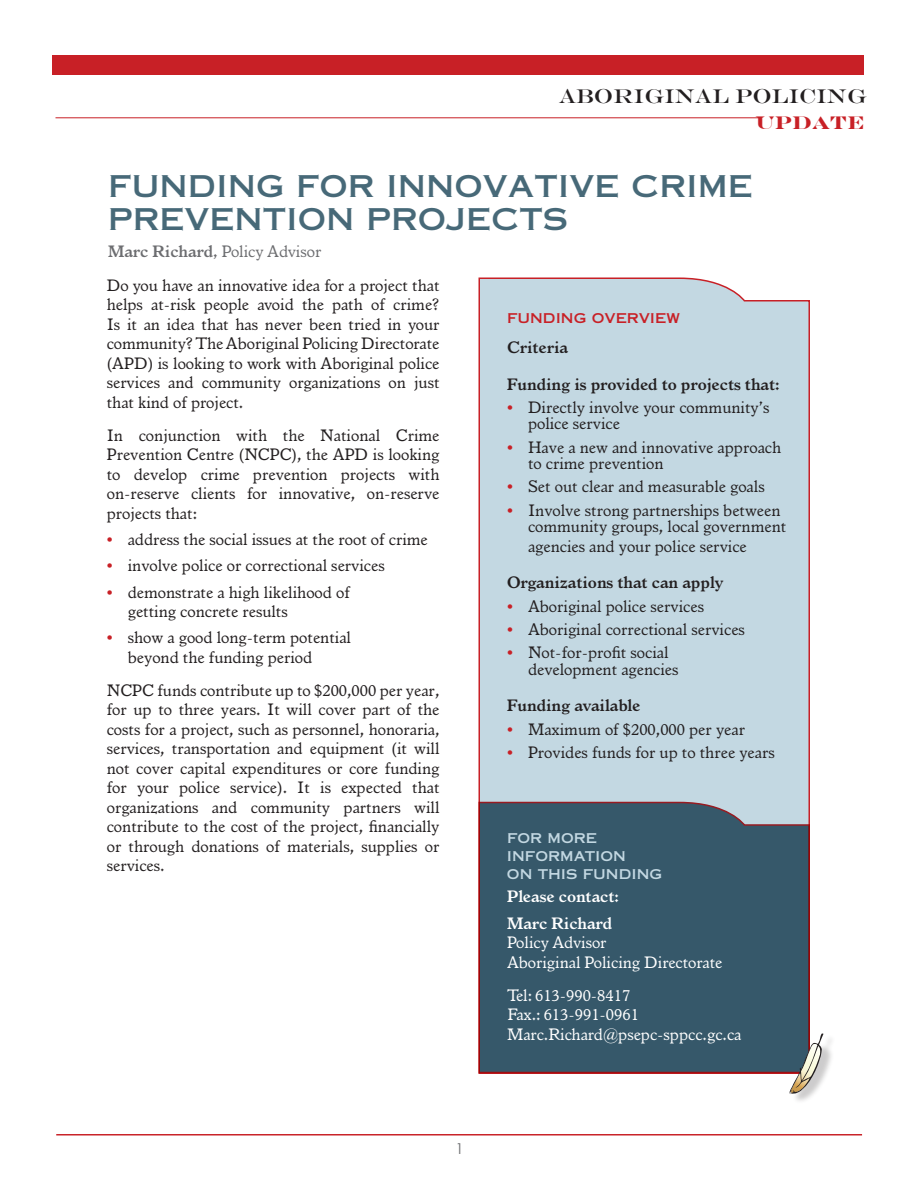
<style>
.page{position:relative;width:918px;height:1188px;background:#fff}
.page>*{position:absolute;margin:0;border:0;box-sizing:border-box;transform-origin:0 0}
.t1{font:30px/33px "Copperplate Gothic Std 31 AB";color:#476978}
.t2{font:21px/23.2px "Myriad Pro";color:#c82026;text-align:justify}
.t3{font:20.1px "Engravers";color:#231f20}
.t4{font:700 18.3px "Engravers";color:#c82026}
.t5{font:16.5px/19.5px "Italian Old Style MT Std";color:#231f20}
.t6{font:16.5px/19.5px "Italian Old Style MT Std";color:#fff}
.t7{font:700 16.5px "Italian Old Style MT Std";color:#231f20}
.t8{font:16.5px "Italian Old Style MT Std";color:#6c6d70}
.t9{font:700 16.5px/26.2px "Italian Old Style MT Std";color:#fff}
.t10{font:13.5px/18px "Copperplate Gothic Std 31 AB";color:#c3d8e2}
.t11{font:13.5px "Copperplate Gothic Std 31 AB";color:#c82026}
.s1{font-weight:700}
</style>
<div class="page">
<hr style="left:56px;top:1134px;width:806px;height:1px;background:#c82026">
<div style="left:53px;top:55px;width:811px;height:20px;background:#c82026"></div>
<hr style="left:56px;top:117px;width:703px;height:1px;background:#c82026">
<div style="left:478px;top:277px;width:332px;height:524px;background:#c3d8e2"></div>
<div style="left:478px;top:801px;width:332px;height:273px;background:#36586a"></div>
<div style="left:792px;top:1034px;width:44px;height:71px;background:#231f20;opacity:.23"></div>
<svg style="left:787px;top:1033px;width:37px;height:62px"></svg>
<p class="t3" style="left:559px;top:84px;width:310px">ABORIGINAL POLICING</p>
<p class="t4" style="left:755px;top:112px;width:111px">Update</p>
<h1 class="t1" style="left:108px;top:170px;width:646px">FUNDING FOR INNOVATIVE CRIME<br>PREVENTION PROJECTS</h1>
<p class="t8" style="left:108px;top:241px;width:215px"><span class="s1">Marc Richard,</span> Policy Advisor</p>
<p class="t5" style="left:107px;top:275px;width:334px;text-align:justify">Do you have an innovative idea for a project that helps at-risk people avoid the path of crime?<br>Is it an idea that has never been tried in your community? The Aboriginal Policing Directorate (APD) is looking to work with Aboriginal police services and community organizations on just that kind of project.</p>
<p class="t5" style="left:107px;top:425px;width:334px;text-align:justify">In conjunction with the National Crime Prevention Centre (NCPC), the APD is looking to develop crime prevention projects with on-reserve clients for innovative, on-reserve projects that:</p>
<p class="t5" style="left:128px;top:526px;width:302px;line-height:26.2px">address the social issues at the root of crime involve police or correctional services demonstrate a high likelihood of</p>
<p class="t5" style="left:128px;top:598px;width:225px;line-height:26.2px">getting concrete results<br>show a good long-term potential</p>
<p class="t5" style="left:107px;top:641px;width:334px;line-height:33px;text-indent:21px">beyond the funding period<br>NCPC funds contribute up to $200,000 per year,</p>
<p class="t5" style="left:107px;top:700px;width:334px;text-align:justify">for up to three years. It will cover part of the costs for a project, such as personnel, honoraria, services, transportation and equipment (it will not cover capital expenditures or core funding for your police service). It is expected that organizations and community partners will contribute to the cost of the project, financially or through donations of materials, supplies or services.</p>
<p class="t2" style="left:107px;top:525px;width:7px;line-height:26.2px">• • •</p>
<p class="t2" style="left:107px;top:624px;width:7px">•</p>
<p class="t11" style="left:507px;top:310px;width:174px">FUNDING OVERVIEW</p>
<p class="t7" style="left:507px;top:337px;width:63px">Criteria</p>
<p class="t7" style="left:507px;top:374px;width:274px">Funding is provided to projects that:</p>
<p class="t5" style="left:528px;top:399px;width:243px;line-height:16.5px">Directly involve your community’s police service</p>
<p class="t5" style="left:528px;top:439px;width:255px;line-height:16.5px">Have a new and innovative approach to crime prevention</p>
<p class="t5" style="left:528px;top:475px;width:254px;line-height:23.2px">Set out clear and measurable goals<br>Involve strong partnerships between</p>
<p class="t5" style="left:528px;top:517px;width:260px">community groups, local government agencies and your police service</p>
<p class="t7" style="left:507px;top:572px;width:218px">Organizations that can apply</p>
<p class="t5" style="left:528px;top:594px;width:218px;line-height:23.2px">Aboriginal police services<br>Aboriginal correctional services<br>Not-for-profit social</p>
<p class="t5" style="left:528px;top:659px;width:152px">development agencies</p>
<p class="t7" style="left:507px;top:695px;width:135px">Funding available</p>
<p class="t5" style="left:528px;top:717px;width:248px;line-height:23.2px">Maximum of $200,000 per year<br>Provides funds for up to three years</p>
<p class="t2" style="left:507px;top:386px;width:7px;line-height:39.8px">• • •</p>
<p class="t2" style="left:507px;top:497px;width:7px">•</p>
<p class="t2" style="left:507px;top:593px;width:7px">• • •</p>
<p class="t2" style="left:507px;top:716px;width:7px">• •</p>
<p class="t10" style="left:507px;top:829px;width:157px">FOR MORE<br>INFORMATION<br>ON THIS FUNDING</p>
<p class="t9" style="left:507px;top:883px;width:114px">Please contact:<br>Marc Richard</p>
<p class="t6" style="left:507px;top:933px;width:217px">Policy Advisor<br>Aboriginal Policing Directorate</p>
<p class="t6" style="left:507px;top:985px;width:236px">Tel: 613-990-8417<br>Fax.: 613-991-0961<br>Marc.Richard@psepc-sppcc.gc.ca</p>
</div>
